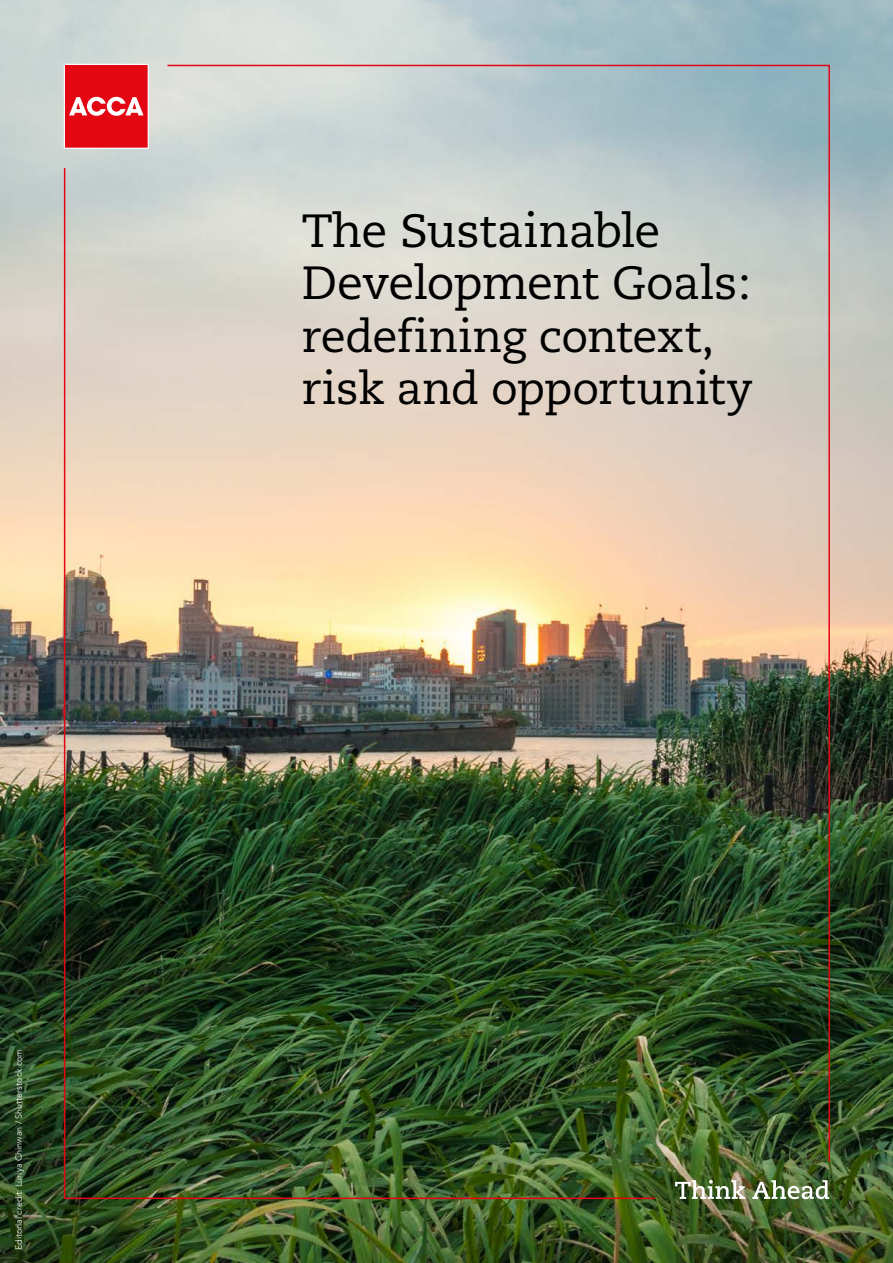
<style>
.page{position:relative;width:893px;height:1263px;background:#fff}
.page>*{position:absolute;margin:0;border:0;box-sizing:border-box;transform-origin:0 0}
.t1{font:46.5px/52.5px "Caecilia";letter-spacing:-.02em;color:#000}
.t2{font:45px/52.5px "Caecilia";letter-spacing:-.01em;color:#000}
.t3{font:300 9px "Avenir";color:#fff}
</style>
<div class="page">
<img style="left:0;top:0;width:893px;height:1263px">
<svg style="left:64px;top:64px;width:85px;height:85px;background:#e62b36"></svg>
<img style="left:166px;top:64px;width:665px;height:1099px">
<img style="left:63px;top:166px;width:593px;height:1034px">
<img style="left:675px;top:1180px;width:154px;height:19px">
<p class="t3" style="left:13px;top:1250px;width:203px;rotate:-90deg">Editorial credit: Luriya Chinwan / Shutterstock.com</p>
<h1 class="t1" style="left:302px;top:205px;width:451px">The Sustainable<br>Development Goals:</h1>
<h2 class="t2" style="left:302px;top:311px;width:452px">redefining context, risk and opportunity</h2>
</div>
